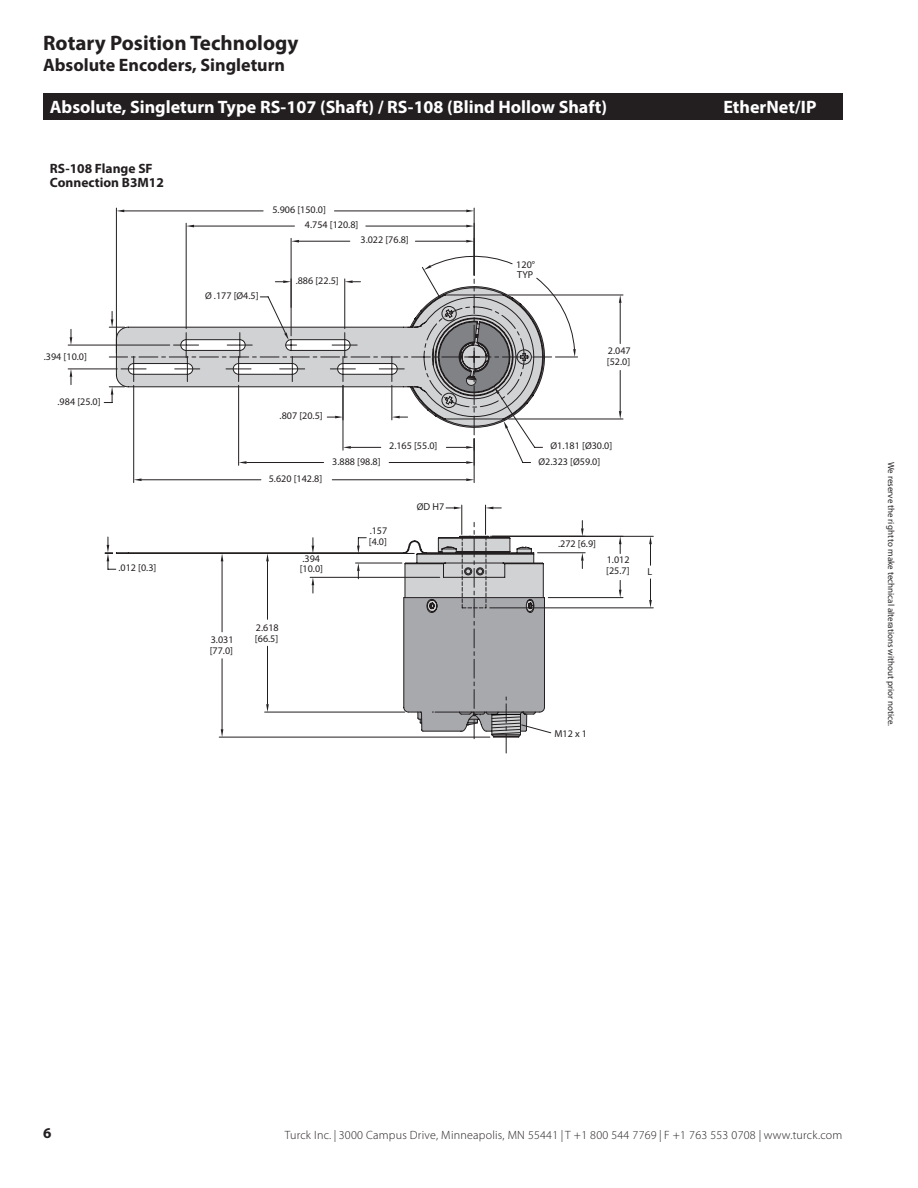
<style>
.page{position:relative;width:918px;height:1188px;background:#fff}
.page>*{position:absolute;margin:0;border:0;box-sizing:border-box;transform-origin:0 0}
.t1{font:700 21px "Myriad Pro";color:#231f20}
.header_bar{font:700 18px "Myriad Pro";color:#fff}
.t2{font:700 18px "Myriad Pro";color:#231f20}
.header_text{font:700 13.5px "Myriad Pro";color:#231f20}
.t3{font:300 12px "Myriad Pro";letter-spacing:.02em;color:#231f20}
.t4{font:10.05px/10.6px "Myriad Pro";color:#231f20}
.t5{font:9px "Myriad Pro";color:#231f20}
.s1{font-size:9.75px}
</style>
<div class="page">
<hr style="left:474px;top:208px;width:1px;height:67px;background:#231f20">
<hr style="left:116px;top:208px;width:1px;height:145px;background:#231f20">
<hr style="left:334px;top:211px;width:132px;height:1px;background:#231f20">
<hr style="left:124px;top:211px;width:139px;height:1px;background:#231f20">
<svg style="left:466px;top:210px;width:8px;height:2px"></svg>
<svg style="left:116px;top:210px;width:8px;height:2px"></svg>
<hr style="left:291px;top:238px;width:1px;height:69px;background:#231f20">
<hr style="left:415px;top:241px;width:51px;height:1px;background:#231f20">
<hr style="left:299px;top:241px;width:51px;height:1px;background:#231f20">
<svg style="left:466px;top:240px;width:8px;height:3px"></svg>
<svg style="left:291px;top:240px;width:8px;height:3px"></svg>
<hr style="left:186px;top:223px;width:1px;height:106px;background:#231f20">
<hr style="left:366px;top:226px;width:100px;height:1px;background:#231f20">
<hr style="left:194px;top:226px;width:100px;height:1px;background:#231f20">
<svg style="left:466px;top:225px;width:8px;height:2px"></svg>
<svg style="left:186px;top:225px;width:8px;height:2px"></svg>
<hr style="left:509px;top:295px;width:114px;height:1px;background:#231f20">
<hr style="left:509px;top:419px;width:114px;height:1px;background:#231f20">
<hr style="left:620px;top:303px;width:1px;height:41px;background:#231f20">
<hr style="left:620px;top:370px;width:1px;height:41px;background:#231f20">
<svg style="left:619px;top:295px;width:3px;height:8px"></svg>
<svg style="left:619px;top:411px;width:3px;height:8px"></svg>
<hr style="left:68px;top:369px;width:49px;height:1px;background:#231f20">
<hr style="left:68px;top:345px;width:102px;height:1px;background:#231f20">
<svg style="left:70px;top:369px;width:2px;height:16px"></svg>
<svg style="left:70px;top:329px;width:2px;height:16px"></svg>
<svg style="left:105px;top:537px;width:4px;height:33px"></svg>
<svg style="left:422px;top:253px;width:156px;height:167px"></svg>
<svg style="left:109px;top:279px;width:443px;height:474px"></svg>
<svg style="left:403px;top:505px;width:251px;height:233px"></svg>
<svg style="left:109px;top:311px;width:16px;height:17px"></svg>
<svg style="left:104px;top:356px;width:42px;height:47px"></svg>
<div style="left:43px;top:93px;width:799px;height:27px;background:#231f20"></div>
<h1 class="t1" style="left:43px;top:29px;width:257px">Rotary Position Technology</h1>
<h2 class="t2" style="left:43px;top:53px;width:243px">Absolute Encoders, Singleturn</h2>
<p class="header_bar" style="left:50px;top:95px;width:559px">Absolute, Singleturn Type RS-107 (Shaft) / RS-108 (Blind Hollow Shaft)</p>
<p class="header_bar" style="left:723px;top:95px;width:95px">EtherNet/IP</p>
<p class="header_text" style="left:50px;top:160px;width:104px">RS-108 Flange SF</p>
<p class="header_text" style="left:50px;top:174px;width:115px">Connection B3M12</p>
<p class="t4" style="left:44px;top:351px;width:45px">.394 [10.0]</p>
<p class="t4" style="left:58px;top:396px;width:45px">.984 [25.0]</p>
<p class="t4" style="left:118px;top:562px;width:39px">.012 [0.3]</p>
<p class="t4" style="left:272px;top:204px;width:55px">5.906 [150.0]</p>
<p class="t4" style="left:305px;top:219px;width:55px">4.754 [120.8]</p>
<p class="t4" style="left:205px;top:290px;width:55px"><span class="s1">Ø</span> .177 [<span class="s1">Ø</span>4.5]</p>
<p class="t4" style="left:296px;top:275px;width:45px">.886 [22.5]</p>
<p class="t4" style="left:361px;top:234px;width:50px">3.022 [76.8]</p>
<p class="t4" style="left:280px;top:410px;width:45px">.807 [20.5]</p>
<p class="t4" style="left:269px;top:473px;width:55px">5.620 [142.8]</p>
<p class="t4" style="left:300px;top:553px;width:25px">.394 [10.0]</p>
<p class="t4" style="left:332px;top:456px;width:50px">3.888 [98.8]</p>
<p class="t4" style="left:389px;top:441px;width:50px">2.165 [55.0]</p>
<p class="t4" style="left:417px;top:501px;width:29px"><span class="s1">Ø</span>D H7</p>
<p class="t4" style="left:369px;top:525px;width:20px">.157 [4.0]</p>
<p class="t4" style="left:256px;top:622px;width:24px">2.618</p>
<p class="t4" style="left:211px;top:634px;width:24px">3.031</p>
<p class="t4" style="left:255px;top:633px;width:25px">[66.5]</p>
<p class="t4" style="left:210px;top:645px;width:25px">[77.0]</p>
<p class="t4" style="left:516px;top:259px;width:20px">120°<br>TYP</p>
<p class="t4" style="left:607px;top:345px;width:25px">2.047 [52.0]</p>
<p class="t4" style="left:550px;top:441px;width:63px"><span class="s1">Ø</span>1.181 [<span class="s1">Ø</span>30.0]</p>
<p class="t4" style="left:539px;top:456px;width:63px"><span class="s1">Ø</span>2.323 [<span class="s1">Ø</span>59.0]</p>
<p class="t4" style="left:558px;top:538px;width:39px">.272 [6.9]</p>
<p class="t4" style="left:606px;top:555px;width:25px">1.012 [25.7]</p>
<p class="t4" style="left:648px;top:566px;width:6px">L</p>
<p class="t4" style="left:555px;top:728px;width:34px">M12 x 1</p>
<p class="t5" style="left:897px;top:462px;width:265px;rotate:90deg">We reserve the right to make technical alterations without prior notice.</p>
<p class="t3" style="left:285px;top:1128px;width:559px">Turck Inc. | 3000 Campus Drive, Minneapolis, MN 55441 | T +1 800 544 7769 | F +1 763 553 0708 | www.turck.com</p>
</div>
